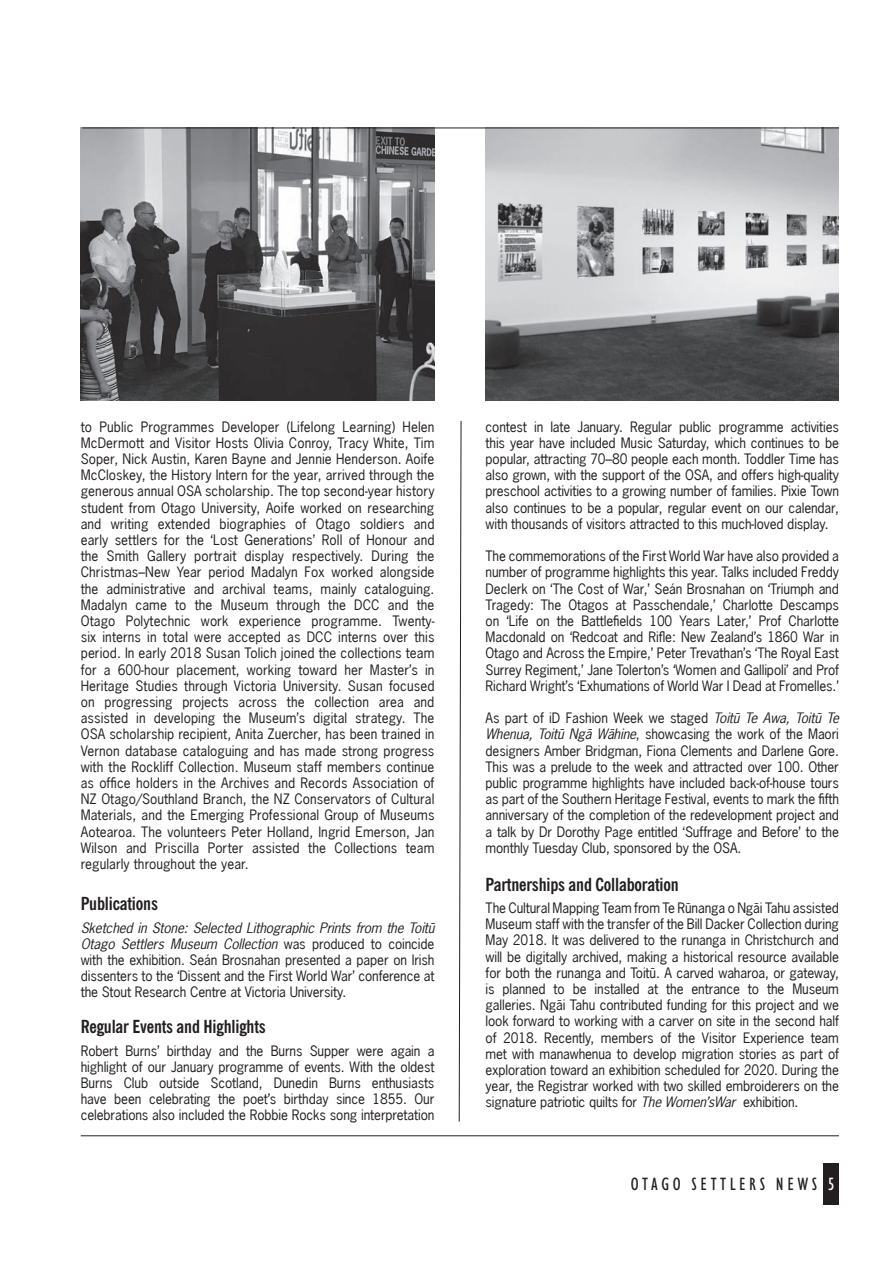
<style>
.page{position:relative;width:893px;height:1263px;background:#fff}
.page>*{position:absolute;margin:0;border:0;box-sizing:border-box;transform-origin:0 0}
.t1{font:700 condensed 18px "News Gothic BT";letter-spacing:-.01em;color:#231f20}
.t2{font:condensed 18px "Humanist 521 BT";letter-spacing:.2em;color:#231f20}
.t3{font:13.5px/16.2px "News Gothic Macron";letter-spacing:-.01em;color:#231f20;text-align:justify}
.t4{font:13.5px/16.2px "News Gothic Oblique Macron";letter-spacing:-.01em;color:#231f20}
.s1{font-family:"News Gothic Macron"}
.s2{font-family:"News Gothic Oblique Macron"}
.s3{color:#fff}
</style>
<div class="page">
<img style="left:486px;top:129px;width:353px;height:271px">
<div style="left:823px;top:1164px;width:16px;height:41px;background:#231f20"></div>
<hr style="left:81px;top:1135px;width:758px;height:1px;background:#231f20">
<img style="left:81px;top:128px;width:353px;height:272px">
<svg style="left:458px;top:421px;width:4px;height:701px"></svg>
<hr style="left:82px;top:128px;width:757px;height:1px;background:#231f20">
<p class="t3" style="left:81px;top:418px;width:355px">to Public Programmes Developer (Lifelong Learning) Helen McDermott and Visitor Hosts Olivia Conroy, Tracy White, Tim Soper, Nick Austin, Karen Bayne and Jennie Henderson. Aoife McCloskey, the History Intern for the year, arrived through the generous annual OSA scholarship. The top second-year history student from Otago University, Aoife worked on researching and writing extended biographies of Otago soldiers and early settlers for the ‘Lost Generations’ Roll of Honour and the Smith Gallery portrait display respectively. During the Christmas–New Year period Madalyn Fox worked alongside the administrative and archival teams, mainly cataloguing.<br>Madalyn came to the Museum through the DCC and the Otago Polytechnic work experience programme. Twenty&shy;six interns in total were accepted as DCC interns over this period. In early 2018 Susan Tolich joined the collections team for a 600-hour placement, working toward her Master’s in Heritage Studies through Victoria University. Susan focused on progressing projects across the collection area and assisted in developing the Museum’s digital strategy. The OSA scholarship recipient, Anita Zuercher, has been trained in Vernon database cataloguing and has made strong progress with the Rockliff Collection. Museum staff members continue as office holders in the Archives and Records Association of NZ Otago/Southland Branch, the NZ Conservators of Cultural Materials, and the Emerging Professional Group of Museums Aotearoa. The volunteers Peter Holland, Ingrid Emerson, Jan Wilson and Priscilla Porter assisted the Collections team regularly throughout the year.</p>
<h1 class="t1" style="left:81px;top:892px;width:79px">Publications</h1>
<p class="t4" style="left:81px;top:919px;width:355px">Sketched in Stone: Selected Lithographic Prints from the Toitü<br>Otago Settlers Museum Collection <span class="s1">was produced to coincide</span></p>
<p class="t3" style="left:81px;top:952px;width:355px">with the exhibition. Seán Brosnahan presented a paper on Irish dissenters to the ‘Dissent and the First World War’ conference at the Stout Research Centre at Victoria University.</p>
<h1 class="t1" style="left:81px;top:1015px;width:186px">Regular Events and Highlights</h1>
<p class="t3" style="left:81px;top:1042px;width:355px">Robert Burns’ birthday and the Burns Supper were again a highlight of our January programme of events. With the oldest Burns Club outside Scotland, Dunedin Burns enthusiasts have been celebrating the poet’s birthday since 1855. Our celebrations also included the Robbie Rocks song interpretation</p>
<p class="t3" style="left:486px;top:418px;width:355px">contest in late January. Regular public programme activities this year have included Music Saturday, which continues to be popular, attracting 70–80 people each month. Toddler Time has also grown, with the support of the OSA, and offers high-quality preschool activities to a growing number of families. Pixie Town also continues to be a popular, regular event on our calendar, with thousands of visitors attracted to this much-loved display.</p>
<p class="t3" style="left:486px;top:548px;width:355px">The commemorations of the First World War have also provided a number of programme highlights this year. Talks included Freddy Declerk on ‘The Cost of War,’ Seán Brosnahan on ‘Triumph and Tragedy: The Otagos at Passchendale,’ Charlotte Descamps on ‘Life on the Battlefields 100 Years Later,’ Prof Charlotte Macdonald on ‘Redcoat and Rifle: New Zealand’s 1860 War in Otago and Across the Empire,’ Peter Trevathan’s ‘The Royal East Surrey Regiment,’ Jane Tolerton’s ‘Women and Gallipoli’ and Prof Richard Wright’s ‘Exhumations of World War I Dead at Fromelles.’</p>
<p class="t3" style="left:486px;top:710px;width:355px">As part of iD Fashion Week we staged <span class="s2">Toitü Te Awa, Toitü Te Whenua, Toitü Ngä Wähine</span>, showcasing the work of the Maori designers Amber Bridgman, Fiona Clements and Darlene Gore.<br>This was a prelude to the week and attracted over 100. Other public programme highlights have included back-of-house tours as part of the Southern Heritage Festival, events to mark the fifth anniversary of the completion of the redevelopment project and a talk by Dr Dorothy Page entitled ‘Suffrage and Before’ to the monthly Tuesday Club, sponsored by the OSA.</p>
<h1 class="t1" style="left:486px;top:873px;width:195px">Partnerships and Collaboration</h1>
<p class="t3" style="left:486px;top:900px;width:355px">The Cultural Mapping Team from Te Rünanga o Ngäi Tahu assisted Museum staff with the transfer of the Bill Dacker Collection during May 2018. It was delivered to the runanga in Christchurch and will be digitally archived, making a historical resource available for both the runanga and Toitü. A carved waharoa, or gateway, is planned to be installed at the entrance to the Museum galleries. Ngäi Tahu contributed funding for this project and we look forward to working with a carver on site in the second half of 2018. Recently, members of the Visitor Experience team met with manawhenua to develop migration stories as part of exploration toward an exhibition scheduled for 2020. During the year, the Registrar worked with two skilled embroiderers on the signature patriotic quilts for <span class="s2">The Women’sWar</span> exhibition.</p>
<h1 class="t2" style="left:631px;top:1174px;width:205px">OTAGO SETTLERS NEWS <span class="s3">5</span></h1>
</div>
